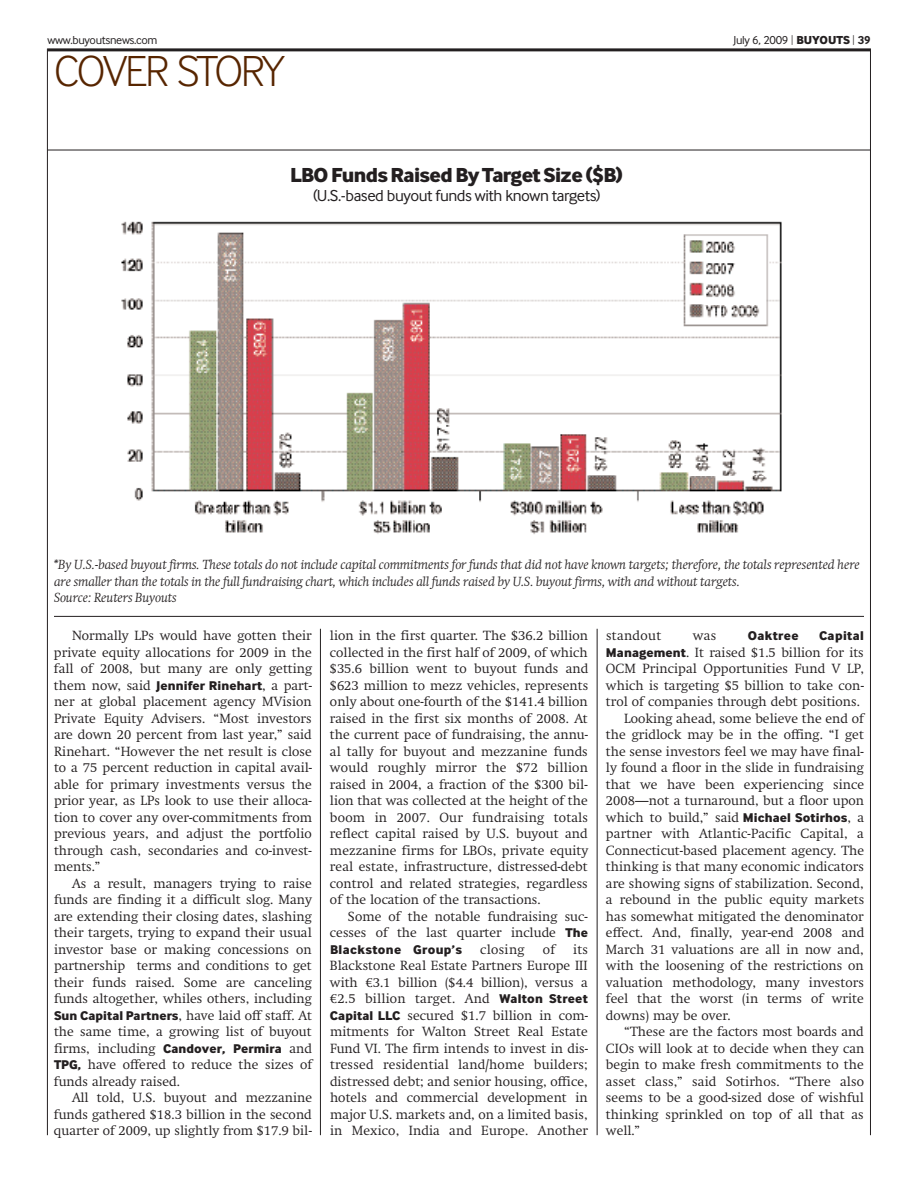
<style>
.page{position:relative;width:918px;height:1188px;background:#fff}
.page>*{position:absolute;margin:0;border:0;box-sizing:border-box;transform-origin:0 0}
.t1{font:300 45px "Thomson Inter Face";letter-spacing:-.05em;color:#572500}
.t2{font:900 21px "Thomson Inter Face";letter-spacing:-.03em;color:#231f20}
.t3{font:16.5px "Thomson Inter Face";letter-spacing:-.025em;color:#231f20}
.t4{font:300 13.2px/16.5px "Thomson Swift";letter-spacing:.005em;color:#231f20;text-align:justify}
.t5{font:italic 300 13.2px/16.5px "Thomson Swift";letter-spacing:-.005em;color:#231f20}
.t6{font:900 13.2px "Thomson Inter Face";letter-spacing:.03em;color:#231f20}
.t7{font:300 13.2px "Thomson Swift";letter-spacing:.03em;color:#231f20}
.t8{font:12px "Thomson Inter Face";letter-spacing:-.025em;color:#231f20}
.s1{font-weight:300}
.s2{font-weight:900}
.s3{font-weight:700}
.s4{font-family:"Thomson Inter Face";font-weight:900}
</style>
<div class="page">
<hr style="left:48px;top:48px;width:822px;height:3px;background:#231f20">
<hr style="left:47px;top:49px;width:1px;height:1086px;background:#231f20">
<hr style="left:870px;top:49px;width:1px;height:1086px;background:#231f20">
<hr style="left:48px;top:150px;width:823px;height:1px;background:#231f20">
<hr style="left:320px;top:629px;width:1px;height:506px;background:#231f20">
<hr style="left:597px;top:629px;width:1px;height:506px;background:#231f20">
<img style="left:121px;top:221px;width:661px;height:84px">
<img style="left:122px;top:305px;width:660px;height:229px">
<hr style="left:54px;top:616px;width:810px;height:1px;background:#231f20">
<p class="t8" style="left:48px;top:36px;width:111px">www.buyoutsnews.com</p>
<p class="t8" style="left:733px;top:36px;width:139px">July 6, 2009 <span class="s1">|</span> <span class="s2">BUYOUTS</span> <span class="s1">|</span> <span class="s3">39</span></p>
<h1 class="t1" style="left:54px;top:56px;width:233px">COVER STORY</h1>
<h2 class="t2" style="left:290px;top:168px;width:334px">LBO Funds Raised By Target Size ($B)</h2>
<p class="t3" style="left:313px;top:190px;width:289px">(U.S.-based buyout funds with known targets)</p>
<p class="t5" style="left:54px;top:558px;width:807px">*By U.S.-based buyout firms. These totals do not include capital commitments for funds that did not have known targets; therefore, the totals represented here are smaller than the totals in the full fundraising chart, which includes all funds raised by U.S. buyout firms, with and without targets.<br>Source: Reuters Buyouts</p>
<p class="t4" style="left:54px;top:629px;width:260px;text-indent:18px">Normally LPs would have gotten their private equity allocations for 2009 in the fall of 2008, but many are only getting them now, said <span class="s4">Jennifer Rinehart</span>, a part&shy;ner at global placement agency MVision Private Equity Advisers. “Most investors are down 20 percent from last year,” said Rinehart. “However the net result is close to a 75 percent reduction in capital avail&shy;able for primary investments versus the prior year, as LPs look to use their alloca&shy;tion to cover any over-commitments from previous years, and adjust the portfolio through cash, secondaries and co-invest&shy;ments.”</p>
<p class="t4" style="left:54px;top:876px;width:260px;text-indent:18px">As a result, managers trying to raise funds are finding it a difficult slog. Many are extending their closing dates, slashing their targets, trying to expand their usual investor base or making concessions on partnership terms and conditions to get their funds raised. Some are canceling funds altogether, whiles others, including <span class="s4">Sun Capital Partners</span>, have laid off staff. At the same time, a growing list of buyout firms, including <span class="s4">Candover, Permira</span> and <span class="s4">TPG,</span> have offered to reduce the sizes of funds already raised.</p>
<p class="t4" style="left:54px;top:1091px;width:260px;text-indent:18px">All told, U.S. buyout and mezzanine funds gathered $18.3 billion in the second quarter of 2009, up slightly from $17.9 bil-</p>
<p class="t4" style="left:330px;top:629px;width:260px">lion in the first quarter. The $36.2 billion collected in the first half of 2009, of which $35.6 billion went to buyout funds and $623 million to mezz vehicles, represents only about one-fourth of the $141.4 billion raised in the first six months of 2008. At the current pace of fundraising, the annu&shy;al tally for buyout and mezzanine funds would roughly mirror the $72 billion raised in 2004, a fraction of the $300 bil&shy;lion that was collected at the height of the boom in 2007. Our fundraising totals reflect capital raised by U.S. buyout and mezzanine firms for LBOs, private equity real estate, infrastructure, distressed-debt control and related strategies, regardless of the location of the transactions.</p>
<p class="t4" style="left:330px;top:909px;width:260px;text-align:right">Some of the notable fundraising suc&shy;cesses of the last quarter include <span class="s4">The</span></p>
<p class="t6" style="left:330px;top:945px;width:134px">Blackstone Group’s</p>
<p class="t7" style="left:480px;top:944px;width:46px">closing</p>
<p class="t4" style="left:543px;top:942px;width:14px">of</p>
<p class="t4" style="left:330px;top:942px;width:260px;text-indent:243px">its Blackstone Real Estate Partners Europe III with €3.1 billion ($4.4 billion), versus a €2.5 billion target. And <span class="s4">Walton Street Capital LLC</span> secured $1.7 billion in com&shy;mitments for Walton Street Real Estate Fund VI. The firm intends to invest in dis&shy;tressed residential land/home builders; distressed debt; and senior housing, office, hotels and commercial development in major U.S. markets and, on a limited basis, in Mexico, India and Europe. Another</p>
<p class="t7" style="left:606px;top:630px;width:57px">standout</p>
<p class="t4" style="left:693px;top:629px;width:25px">was</p>
<p class="t6" style="left:748px;top:631px;width:52px">Oaktree</p>
<p class="t6" style="left:819px;top:631px;width:47px">Capital</p>
<p class="t4" style="left:606px;top:645px;width:259px"><span class="s4">Management</span>. It raised $1.5 billion for its</p>
<p class="t4" style="left:606px;top:662px;width:260px">OCM Principal Opportunities Fund V LP,</p>
<p class="t4" style="left:606px;top:678px;width:259px">which is targeting $5 billion to take con-</p>
<p class="t4" style="left:606px;top:695px;width:256px">trol of companies through debt positions.</p>
<p class="t4" style="left:624px;top:711px;width:241px">Looking ahead, some believe the end of</p>
<p class="t4" style="left:606px;top:728px;width:259px">the gridlock may be in the offing. “I get</p>
<p class="t4" style="left:606px;top:744px;width:259px">the sense investors feel we may have final-</p>
<p class="t4" style="left:606px;top:761px;width:259px">ly found a floor in the slide in fundraising</p>
<p class="t4" style="left:606px;top:777px;width:260px">that we have been experiencing since</p>
<p class="t4" style="left:606px;top:794px;width:260px">2008—not a turnaround, but a floor upon</p>
<p class="t4" style="left:606px;top:810px;width:260px">which to build,” said <span class="s4">Michael Sotirhos</span>, a</p>
<p class="t4" style="left:606px;top:827px;width:259px">partner with Atlantic-Pacific Capital, a</p>
<p class="t4" style="left:606px;top:843px;width:260px">Connecticut-based placement agency. The</p>
<p class="t4" style="left:606px;top:860px;width:259px">thinking is that many economic indicators</p>
<p class="t4" style="left:606px;top:876px;width:259px">are showing signs of stabilization. Second,</p>
<p class="t4" style="left:606px;top:893px;width:260px">a rebound in the public equity markets</p>
<p class="t4" style="left:606px;top:909px;width:259px">has somewhat mitigated the denominator</p>
<p class="t4" style="left:606px;top:926px;width:260px">effect. And, finally, year-end 2008 and</p>
<p class="t4" style="left:606px;top:942px;width:259px">March 31 valuations are all in now and,</p>
<p class="t4" style="left:606px;top:959px;width:259px">with the loosening of the restrictions on</p>
<p class="t4" style="left:606px;top:975px;width:260px">valuation methodology, many investors</p>
<p class="t4" style="left:606px;top:992px;width:259px">feel that the worst (in terms of write</p>
<p class="t4" style="left:606px;top:1008px;width:126px">downs) may be over.</p>
<p class="t4" style="left:624px;top:1025px;width:241px">“These are the factors most boards and</p>
<p class="t4" style="left:606px;top:1041px;width:260px">CIOs will look at to decide when they can</p>
<p class="t4" style="left:606px;top:1058px;width:259px">begin to make fresh commitments to the</p>
<p class="t4" style="left:606px;top:1074px;width:260px">asset class,” said Sotirhos. “There also</p>
<p class="t4" style="left:606px;top:1091px;width:259px">seems to be a good-sized dose of wishful</p>
<p class="t4" style="left:606px;top:1107px;width:259px">thinking sprinkled on top of all that as</p>
<p class="t4" style="left:606px;top:1124px;width:36px">well.”</p>
</div>
